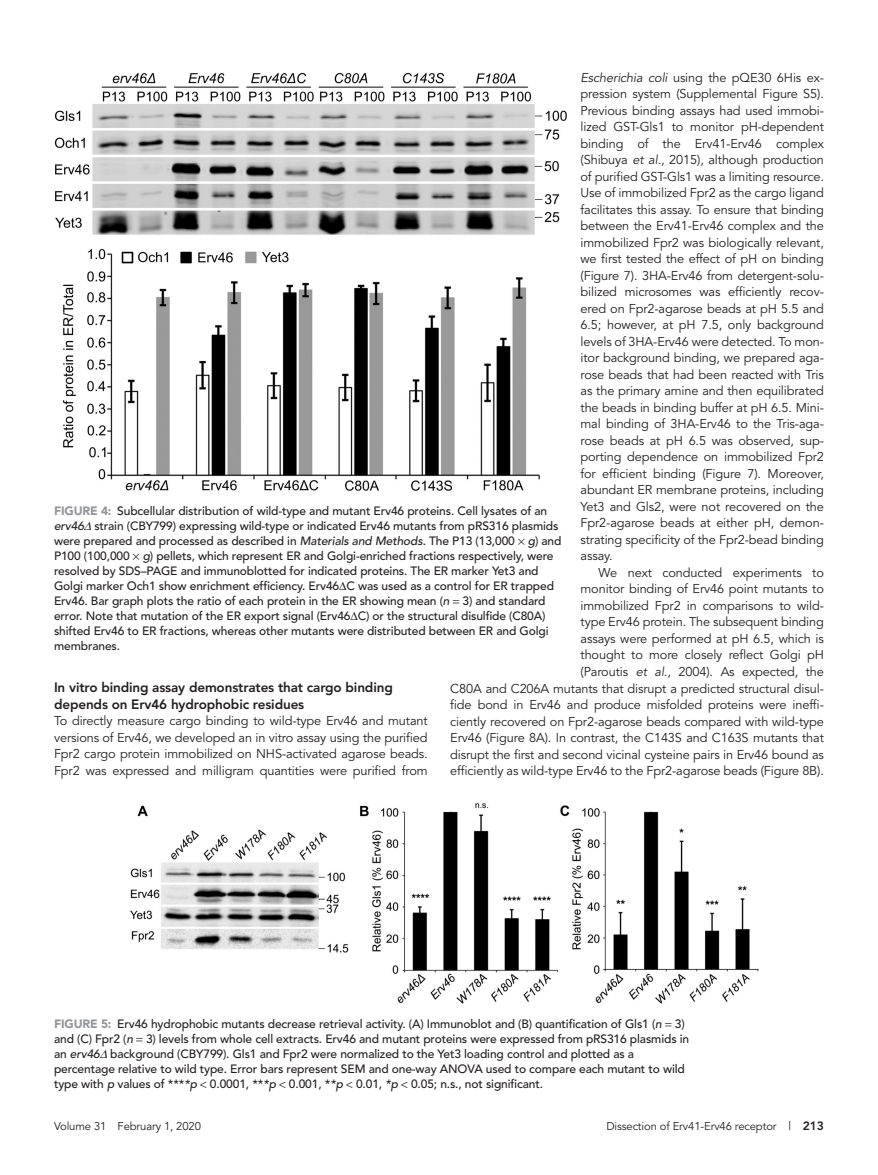
<style>
.page{position:relative;width:878px;height:1175px;background:#fff}
.page>*{position:absolute;margin:0;border:0;box-sizing:border-box;transform-origin:0 0}
.t1{font:800 13.5px/16.5px "Avenir";letter-spacing:-.01em;color:#231f20}
.ParaFL{font:12.75px/16.5px "Avenir";letter-spacing:-.01em;color:#231f20;text-align:justify}
.Para{font:12.75px/16.5px "Avenir";letter-spacing:-.01em;color:#231f20;text-align:right}
.FigCaption{font:500 12px/15px "Avenir";letter-spacing:-.01em;color:#231f20}
.FigCaption_35_5p{font:500 12px/15px "Avenir";letter-spacing:-.01em;color:#231f20}
.t2{font:11.25px "Avenir";letter-spacing:-.01em;color:#231f20}
.s1{font-style:italic}
.s2{font-weight:900;color:#939598}
.s3{font-size:12px}
.s4{font-weight:800;font-size:12px}
</style>
<div class="page">
<img style="left:54px;top:72px;width:513px;height:419px">
<img style="left:130px;top:803px;width:629px;height:201px">
<p class="ParaFL" style="left:580px;top:69px;width:245px"><span class="s1">Escherichia coli</span> using the pQE30 6His ex&shy;pression system (Supplemental Figure S5).<br>Previous binding assays had used immobi&shy;lized GST-Gls1 to monitor pH-dependent binding of the Erv41-Erv46 complex (Shibuya <span class="s1">et al.</span>, 2015), although production of purified GST-Gls1 was a limiting resource.<br>Use of immobilized Fpr2 as the cargo ligand facilitates this assay. To ensure that binding between the Erv41-Erv46 complex and the immobilized Fpr2 was biologically relevant, we first tested the effect of pH on binding (Figure 7). 3HA-Erv46 from detergent-solu&shy;bilized microsomes was efficiently recov&shy;ered on Fpr2-agarose beads at pH 5.5 and 6.5; however, at pH 7.5, only background levels of 3HA-Erv46 were detected. To mon&shy;itor background binding, we prepared aga&shy;rose beads that had been reacted with Tris as the primary amine and then equilibrated the beads in binding buffer at pH 6.5. Mini&shy;mal binding of 3HA-Erv46 to the Tris-aga&shy;rose beads at pH 6.5 was observed, sup&shy;porting dependence on immobilized Fpr2 for efficient binding (Figure 7). Moreover, abundant ER membrane proteins, including Yet3 and Gls2, were not recovered on the Fpr2-agarose beads at either pH, demon&shy;strating specificity of the Fpr2-bead binding assay.</p>
<p class="Para" style="left:450px;top:564px;width:375px">We next conducted experiments to<br>monitor binding of Erv46 point mutants to<br>immobilized Fpr2 in comparisons to wild-<br>type Erv46 protein. The subsequent binding<br>assays were performed at pH 6.5, which is<br>thought to more closely reflect Golgi pH<br>(Paroutis <span class="s1">et al.</span>, 2004). As expected, the<br>C80A and C206A mutants that disrupt a predicted structural disul&shy;fide bond in Erv46 and produce misfolded proteins were ineffi&shy;ciently recovered on Fpr2-agarose beads compared with wild-type Erv46 (Figure 8A). In contrast, the C143S and C163S mutants that disrupt the first and second vicinal cysteine pairs in Erv46 bound as efficiently as wild-type Erv46 to the Fpr2-agarose beads (Figure 8B).</p>
<p class="FigCaption" style="left:54px;top:504px;width:509px"><span class="s2">FIGURE 4:</span> Subcellular distribution of wild-type and mutant Erv46 proteins. Cell lysates of an <span class="s1">erv46</span>∆ strain (CBY799) expressing wild-type or indicated Erv46 mutants from pRS316 plasmids were prepared and processed as described in <span class="s1">Materials and Methods</span>. The P13 (13,000 <span class="s1">g</span>) and P100 (100,000 <span class="s1">g</span>) pellets, which represent ER and Golgi-enriched fractions respectively, were resolved by SDS–PAGE and immunoblotted for indicated proteins. The ER marker Yet3 and Golgi marker Och1 show enrichment efficiency. Erv46∆C was used as a control for ER trapped Erv46. Bar graph plots the ratio of each protein in the ER showing mean (<span class="s1">n</span> 3) and standard error. Note that mutation of the ER export signal (Erv46∆C) or the structural disulfide (C80A) shifted Erv46 to ER fractions, whereas other mutants were distributed between ER and Golgi membranes.</p>
<h2 class="t1" style="left:54px;top:679px;width:340px">In vitro binding assay demonstrates that cargo binding depends on Erv46 hydrophobic residues</h2>
<p class="ParaFL" style="left:54px;top:713px;width:375px">To directly measure cargo binding to wild-type Erv46 and mutant versions of Erv46, we developed an in vitro assay using the purified Fpr2 cargo protein immobilized on NHS-activated agarose beads.<br>Fpr2 was expressed and milligram quantities were purified from</p>
<p class="FigCaption_35_5p" style="left:54px;top:1017px;width:636px"><span class="s2">FIGURE 5:</span> Erv46 hydrophobic mutants decrease retrieval activity. (A) Immunoblot and (B) quantification of Gls1 (<span class="s1">n</span> 3) and (C) Fpr2 (<span class="s1">n</span> 3) levels from whole cell extracts. Erv46 and mutant proteins were expressed from pRS316 plasmids in an <span class="s1">erv46</span>∆ background (CBY799). Gls1 and Fpr2 were normalized to the Yet3 loading control and plotted as a percentage relative to wild type. Error bars represent SEM and one-way ANOVA used to compare each mutant to wild type with <span class="s1">p</span> values of ***<span class="s1">*p</span> 0.0001, **<span class="s1">*p</span> 0.001, *<span class="s1">*p</span> 0.01, <span class="s1">*p</span> 0.05; n.s., not significant.</p>
<p class="t2" style="left:54px;top:1119px;width:148px">Volume 31 February 1, 2020</p>
<p class="t2" style="left:606px;top:1119px;width:219px">Dissection of Erv41-Erv46 receptor <span class="s3">|</span> <span class="s4">213</span></p>
</div>
